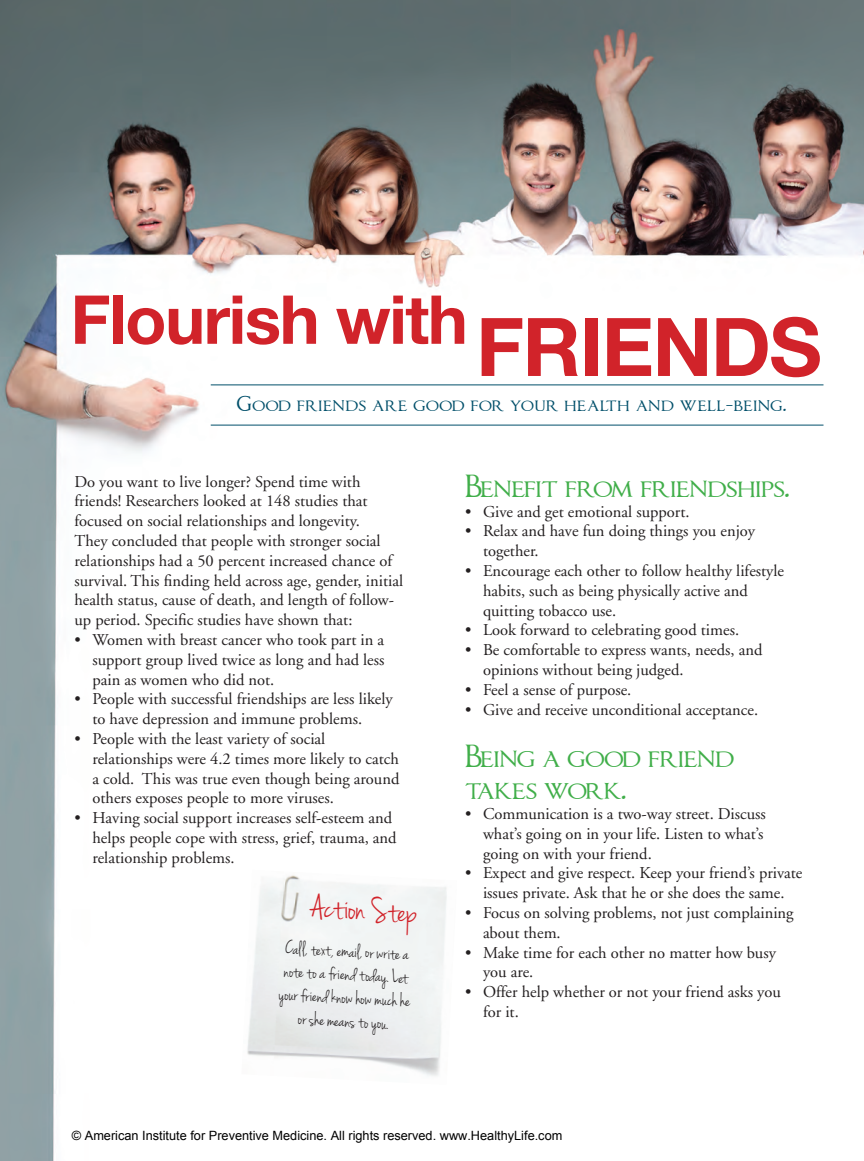
<style>
.page{position:relative;width:864px;height:1161px;background:#fff}
.page>*{position:absolute;margin:0;border:0;box-sizing:border-box;transform-origin:0 0}
._101Wellness_Article{font:700 67.5px "Helvetica Neue";letter-spacing:-.02em;color:#d1232a}
._101Wellness_ActionS{font:36px "Jenna Sue";color:#d1232a}
._101Wellness_Article-2{font:27px/32.4px "Imperator Small Caps";color:#40ae49}
._101Wellness_ActionS-2{font:19.5px/23.4px "Jenna Sue";color:#231f20;text-align:center}
._101Wellness_SubHead{font:18px "Imperator Small Caps";letter-spacing:.04em;color:#004f6a}
._101Wellness_Body{font:16.5px/19.8px "Adobe Garamond";color:#231f20}
._101Wellness_Article-3{font:16.5px/19.8px "Adobe Garamond";color:#231f20}
.t1{font:12.75px "Arial";color:#000}
.s1{font-size:81px}
</style>
<div class="page">
<img style="left:0;top:0;width:864px;height:1161px">
<hr style="left:211px;top:385px;width:613px;height:1px;background:#004f6a">
<hr style="left:211px;top:425px;width:613px;height:1px;background:#004f6a">
<img style="left:241px;top:870px;width:216px;height:215px">
<p class="_101Wellness_Article" style="left:70px;top:278px;width:753px">Flourish with <span class="s1">FRIENDS</span></p>
<p class="_101Wellness_SubHead" style="left:237px;top:396px;width:551px">Good friends are good for your health and well-being.</p>
<p class="_101Wellness_Article-3" style="left:74px;top:472px;width:330px">Do you want to live longer? Spend time with friends! Researchers looked at 148 studies that focused on social relationships and longevity.<br>They concluded that people with stronger social relationships had a 50 percent increased chance of survival. This finding held across age, gender, initial health status, cause of death, and length of follow&shy;up period. Specific studies have shown that:</p>
<p class="_101Wellness_Body" style="left:92px;top:630px;width:294px;text-align:justify;text-indent:-18px">• Women with breast cancer who took part in a support group lived twice as long and had less pain as women who did not.</p>
<p class="_101Wellness_Body" style="left:92px;top:690px;width:302px;text-indent:-18px">• People with successful friendships are less likely to have depression and immune problems.</p>
<p class="_101Wellness_Body" style="left:92px;top:729px;width:309px;text-indent:-18px">• People with the least variety of social relationships were 4.2 times more likely to catch a cold. This was true even though being around others exposes people to more viruses.</p>
<p class="_101Wellness_Body" style="left:92px;top:808px;width:306px;text-indent:-18px">• Having social support increases self-esteem and helps people cope with stress, grief, trauma, and relationship problems.</p>
<p class="_101Wellness_ActionS" style="left:312px;top:885px;width:109px;rotate:3deg">Action Step</p>
<p class="_101Wellness_ActionS-2" style="left:282px;top:937px;width:133px;rotate:3deg">Call, text, email, or write a note to a friend today. Let your friend know how much he or she means to you.</p>
<p class="_101Wellness_Article-2" style="left:465px;top:472px;width:326px">Benefit from friendships.</p>
<p class="_101Wellness_Body" style="left:465px;top:502px;width:226px">• Give and get emotional support.</p>
<p class="_101Wellness_Body" style="left:483px;top:522px;width:273px;text-indent:-18px">• Relax and have fun doing things you enjoy together.</p>
<p class="_101Wellness_Body" style="left:483px;top:561px;width:303px;text-indent:-18px">• Encourage each other to follow healthy lifestyle habits, such as being physically active and quitting tobacco use.</p>
<p class="_101Wellness_Body" style="left:465px;top:621px;width:276px">• Look forward to celebrating good times.</p>
<p class="_101Wellness_Body" style="left:483px;top:640px;width:281px;text-indent:-18px">• Be comfortable to express wants, needs, and opinions without being judged.</p>
<p class="_101Wellness_Body" style="left:465px;top:680px;width:168px">• Feel a sense of purpose.</p>
<p class="_101Wellness_Body" style="left:465px;top:700px;width:295px">• Give and receive unconditional acceptance.</p>
<p class="_101Wellness_Article-2" style="left:465px;top:742px;width:271px">Being a good friend takes work.</p>
<p class="_101Wellness_Body" style="left:483px;top:804px;width:284px;text-indent:-18px">• Communication is a two-way street. Discuss what’s going on in your life. Listen to what’s going on with your friend.</p>
<p class="_101Wellness_Body" style="left:465px;top:864px;width:339px;text-align:center">• Expect and give respect. Keep your friend’s private issues private. Ask that he or she does the same.</p>
<p class="_101Wellness_Body" style="left:483px;top:903px;width:312px;text-indent:-18px">• Focus on solving problems, not just complaining about them.</p>
<p class="_101Wellness_Body" style="left:483px;top:943px;width:294px;text-indent:-18px">• Make time for each other no matter how busy you are.</p>
<p class="_101Wellness_Body" style="left:483px;top:982px;width:299px;text-indent:-18px">• Offer help whether or not your friend asks you for it.</p>
<p class="t1" style="left:72px;top:1127px;width:492px">© American Institute for Preventive Medicine. All rights reserved. www.HealthyLife.com</p>
</div>
